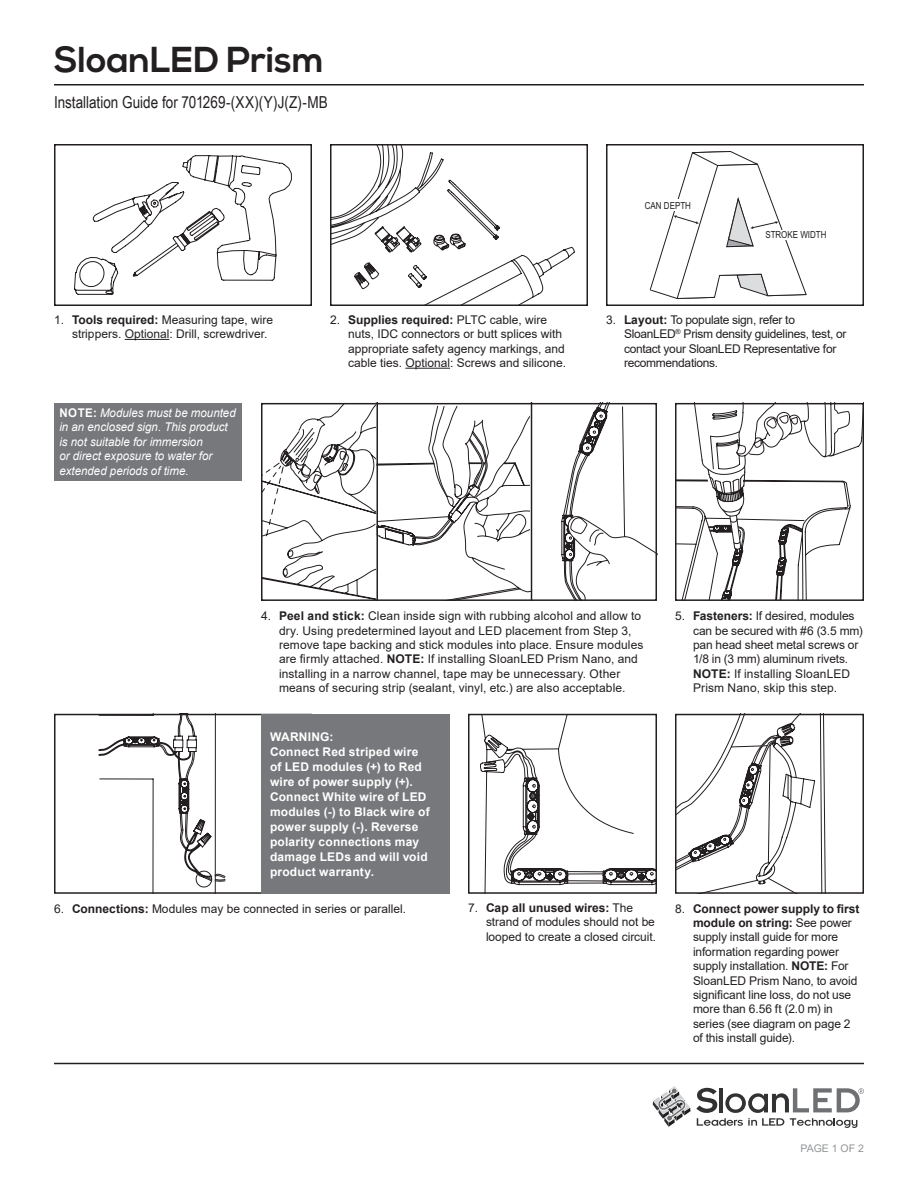
<style>
.page{position:relative;width:918px;height:1188px;background:#fff}
.page>*{position:absolute;margin:0;border:0;box-sizing:border-box;transform-origin:0 0}
.t1{font:700 36px "Nexa";color:#231f20}
.t2{font:16.5px "Arial Narrow";color:#231f20}
.Body_Installation-St{font:12px/14.4px "Arial";color:#231f20}
.Body_Notice{font:700 12px/15px "Arial";letter-spacing:.015em;color:#fff}
.t3{font:italic 12px/14.4px "Arial";color:#fff;scale:.96 1}
.Body_Installation-St-2{font:12px/14.4px "Arial";letter-spacing:-.025em;color:#231f20}
.Header_Page-Numbers{font:10.5px "Arial";color:#939598}
.t4{font:9.75px "Arial Narrow";color:#231f20}
.s1{font-weight:700}
.s2{font-weight:700;font-style:normal}
</style>
<div class="page">
<hr style="left:54px;top:1063px;width:810px;height:1px;background:#231f20">
<svg style="left:653px;top:1086px;width:211px;height:42px"></svg>
<hr style="left:125px;top:339px;width:44px;height:1px;background:#231f20">
<svg style="left:74px;top:155px;width:218px;height:140px"></svg>
<div style="left:54px;top:144px;width:258px;height:162px;border:2px solid #231f20"></div>
<svg style="left:650px;top:151px;width:157px;height:148px"></svg>
<div style="left:764px;top:230px;width:42px;height:10px;background:#fff"></div>
<div style="left:606px;top:144px;width:258px;height:162px;border:2px solid #231f20"></div>
<hr style="left:405px;top:368px;width:45px;height:1px;background:#231f20">
<svg style="left:333px;top:147px;width:242px;height:156px"></svg>
<div style="left:330px;top:144px;width:258px;height:162px;border:2px solid #231f20"></div>
<svg style="left:264px;top:406px;width:112px;height:192px"></svg>
<svg style="left:376px;top:406px;width:278px;height:192px"></svg>
<div style="left:261px;top:403px;width:396px;height:198px;border:2px solid #231f20"></div>
<svg style="left:678px;top:406px;width:183px;height:192px"></svg>
<div style="left:675px;top:403px;width:189px;height:198px;border:2px solid #231f20"></div>
<svg style="left:480px;top:717px;width:174px;height:174px"></svg>
<div style="left:468px;top:714px;width:189px;height:180px;border:2px solid #231f20"></div>
<svg style="left:678px;top:717px;width:148px;height:174px"></svg>
<div style="left:675px;top:714px;width:189px;height:180px;border:2px solid #231f20"></div>
<svg style="left:99px;top:717px;width:126px;height:174px"></svg>
<div style="left:54px;top:714px;width:258px;height:180px;border:2px solid #231f20"></div>
<div style="left:261px;top:714px;width:189px;height:180px;background:#76787b"></div>
<div style="left:54px;top:403px;width:188px;height:77px;background:#76787b"></div>
<hr style="left:54px;top:84px;width:810px;height:2px;background:#231f20">
<h1 class="t1" style="left:54px;top:39px;width:272px">SloanLED Prism</h1>
<h2 class="t2" style="left:54px;top:90px;width:275px">Installation Guide for 701269-(XX)(Y)J(Z)-MB</h2>
<p class="t4" style="left:645px;top:198px;width:48px">CAN DEPTH</p>
<p class="t4" style="left:765px;top:228px;width:63px">STROKE WIDTH</p>
<p class="Body_Installation-St" style="left:72px;top:312px;width:203px;text-indent:-18px">1. <span class="s1">Tools required:</span> Measuring tape, wire strippers. Optional: Drill, screwdriver.</p>
<p class="t3" style="left:59px;top:406px;width:185px"><span class="s2">NOTE:</span> Modules must be mounted in an enclosed sign. This product is not suitable for immersion<br>or direct exposure to water for extended periods of time.</p>
<p class="Body_Installation-St" style="left:348px;top:312px;width:220px;text-indent:-18px">2. <span class="s1">Supplies required:</span> PLTC cable, wire nuts, IDC connectors or butt splices with appropriate safety agency markings, and cable ties. Optional: Screws and silicone.</p>
<p class="Body_Installation-St-2" style="left:624px;top:312px;width:224px;text-indent:-18px">3. <span class="s1">Layout:</span> To populate sign, refer to SloanLED<sup>®</sup> Prism density guidelines, test, or contact your SloanLED Representative for recommendations.</p>
<p class="Body_Installation-St" style="left:279px;top:609px;width:366px;text-indent:-18px">4. <span class="s1">Peel and stick:</span> Clean inside sign with rubbing alcohol and allow to dry. Using predetermined layout and LED placement from Step 3, remove tape backing and stick modules into place. Ensure modules are firmly attached. <span class="s1">NOTE:</span> If installing SloanLED Prism Nano, and installing in a narrow channel, tape may be unnecessary. Other means of securing strip (sealant, vinyl, etc.) are also acceptable.</p>
<p class="Body_Installation-St" style="left:693px;top:609px;width:171px;text-indent:-18px">5. <span class="s1">Fasteners:</span> If desired, modules can be secured with #6 (3.5 mm) pan head sheet metal screws or<br>1/8 in (3 mm) aluminum rivets.<br><span class="s1">NOTE:</span> If installing SloanLED<br>Prism Nano, skip this step.</p>
<p class="Body_Notice" style="left:270px;top:729px;width:161px">WARNING:<br>Connect Red striped wire of LED modules (+) to Red wire of power supply (+).<br>Connect White wire of LED modules (-) to Black wire of power supply (-). Reverse polarity connections may damage LEDs and will void product warranty.</p>
<p class="Body_Installation-St" style="left:54px;top:902px;width:354px">6. <span class="s1">Connections:</span> Modules may be connected in series or parallel.</p>
<p class="Body_Installation-St" style="left:486px;top:900px;width:172px;text-indent:-18px">7. <span class="s1">Cap all unused wires:</span> The strand of modules should not be looped to create a closed circuit.</p>
<p class="Body_Installation-St" style="left:693px;top:901px;width:168px;text-indent:-18px">8. <span class="s1">Connect power supply to first module on string:</span> See power supply install guide for more information regarding power supply installation. <span class="s1">NOTE:</span> For<br>SloanLED Prism Nano, to avoid significant line loss, do not use more than 6.56 ft (2.0 m) in series (see diagram on page 2 of this install guide).</p>
<p class="Header_Page-Numbers" style="left:801px;top:1141px;width:65px">PAGE 1 OF 2</p>
</div>
